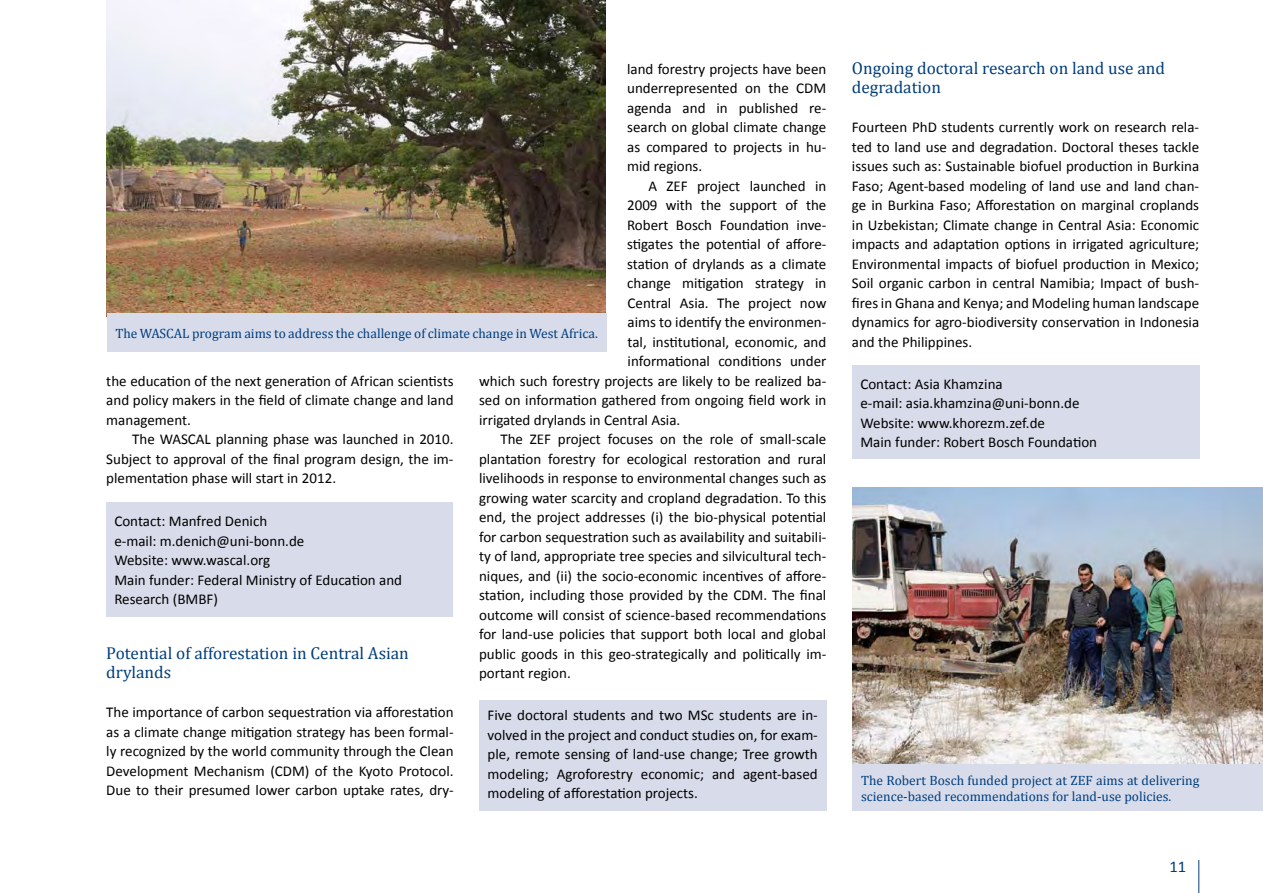
<style>
.page{position:relative;width:1263px;height:893px;background:#fff}
.page>*{position:absolute;margin:0;border:0;box-sizing:border-box;transform-origin:0 0}
.t1{font:17.25px/19.5px "Cambria";color:#003e7e}
.t2{font:16.5px "Calibri";color:#003e7e}
.t3{font:15px/19.5px "Calibri";color:#000;text-align:justify}
.t4{font:13.5px/16.5px "Cambria";color:#003e7e}
</style>
<div class="page">
<hr style="left:1198px;top:860px;width:1px;height:33px;background:#003e7e">
<img style="left:107px;top:0;width:499px;height:314px">
<div style="left:107px;top:314px;width:499px;height:38px;background:#d8dcea"></div>
<img style="left:853px;top:488px;width:410px;height:276px">
<div style="left:479px;top:701px;width:347px;height:110px;background:#d8dcea"></div>
<div style="left:106px;top:502px;width:346px;height:115px;background:#d8dcea"></div>
<div style="left:852px;top:366px;width:347px;height:93px;background:#d8dcea"></div>
<div style="left:853px;top:764px;width:410px;height:47px;background:#d8dcea"></div>
<p class="t3" style="left:627px;top:59px;width:201px">land forestry projects have been underrepresented on the CDM agenda and in published re&shy;search on global climate change as compared to projects in hu&shy;mid regions.</p>
<p class="t3" style="left:648px;top:176px;width:179px">A ZEF project launched in</p>
<p class="t3" style="left:627px;top:195px;width:201px">2009 with the support of the</p>
<p class="t3" style="left:627px;top:215px;width:201px">Robert Bosch Foundation inve-</p>
<p class="t3" style="left:627px;top:234px;width:201px">stigates the potential of affore-</p>
<p class="t3" style="left:627px;top:254px;width:201px">station of drylands as a climate</p>
<p class="t3" style="left:627px;top:273px;width:201px">change mitigation strategy in</p>
<p class="t3" style="left:628px;top:293px;width:200px">Central Asia. The project now</p>
<p class="t3" style="left:628px;top:312px;width:200px">aims to identify the environmen-</p>
<p class="t3" style="left:628px;top:332px;width:200px">tal, institutional, economic, and</p>
<p class="t3" style="left:628px;top:351px;width:200px">informational conditions under</p>
<p class="t3" style="left:479px;top:371px;width:349px">which such forestry projects are likely to be realized ba-</p>
<p class="t3" style="left:479px;top:390px;width:349px">sed on information gathered from ongoing field work in</p>
<p class="t3" style="left:479px;top:410px;width:203px">irrigated drylands in Central Asia.</p>
<p class="t3" style="left:500px;top:429px;width:327px">The ZEF project focuses on the role of small-scale</p>
<p class="t3" style="left:479px;top:449px;width:349px">plantation forestry for ecological restoration and rural</p>
<p class="t3" style="left:479px;top:468px;width:349px">livelihoods in response to environmental changes such as</p>
<p class="t3" style="left:479px;top:488px;width:349px">growing water scarcity and cropland degradation. To this</p>
<p class="t3" style="left:479px;top:507px;width:349px">end, the project addresses (i) the bio-physical potential</p>
<p class="t3" style="left:479px;top:527px;width:349px">for carbon sequestration such as availability and suitabili-</p>
<p class="t3" style="left:479px;top:546px;width:349px">ty of land, appropriate tree species and silvicultural tech-</p>
<p class="t3" style="left:479px;top:566px;width:349px">niques, and (ii) the socio-economic incentives of affore-</p>
<p class="t3" style="left:479px;top:585px;width:349px">station, including those provided by the CDM. The final</p>
<p class="t3" style="left:479px;top:605px;width:349px">outcome will consist of science-based recommendations</p>
<p class="t3" style="left:479px;top:624px;width:349px">for land-use policies that support both local and global</p>
<p class="t3" style="left:479px;top:644px;width:349px">public goods in this geo-strategically and politically im-</p>
<p class="t3" style="left:479px;top:663px;width:93px">portant region.</p>
<p class="t4" style="left:115px;top:325px;width:484px">The WASCAL program aims to address the challenge of climate change in West Africa.</p>
<p class="t3" style="left:106px;top:371px;width:349px">the education of the next generation of African scientists and policy makers in the field of climate change and land management.</p>
<p class="t3" style="left:106px;top:429px;width:349px;text-indent:26px">The WASCAL planning phase was launched in 2010.<br>Subject to approval of the final program design, the im&shy;plementation phase will start in 2012.</p>
<p class="t3" style="left:114px;top:511px;width:289px;text-align:left">Contact: Manfred Denich<br>e-mail: m.denich@uni-bonn.de<br>Website: www.wascal.org<br>Main funder: Federal Ministry of Education and<br>Research (BMBF)</p>
<p class="t1" style="left:106px;top:643px;width:304px">Potential of afforestation in Central Asian drylands</p>
<p class="t3" style="left:106px;top:702px;width:349px">The importance of carbon sequestration via afforestation as a climate change mitigation strategy has been formal&shy;ly recognized by the world community through the Clean Development Mechanism (CDM) of the Kyoto Protocol.<br>Due to their presumed lower carbon uptake rates, dry-</p>
<p class="t3" style="left:488px;top:706px;width:332px">Five doctoral students and two MSc students are in&shy;volved in the project and conduct studies on, for exam&shy;ple, remote sensing of land-use change; Tree growth modeling; Agroforestry economic; and agent-based modeling of afforestation projects.</p>
<p class="t1" style="left:852px;top:58px;width:315px">Ongoing doctoral research on land use and degradation</p>
<p class="t3" style="left:852px;top:117px;width:349px">Fourteen PhD students currently work on research rela&shy;ted to land use and degradation. Doctoral theses tackle issues such as: Sustainable biofuel production in Burkina Faso; Agent-based modeling of land use and land chan&shy;ge in Burkina Faso; Afforestation on marginal croplands in Uzbekistan; Climate change in Central Asia: Economic impacts and adaptation options in irrigated agriculture; Environmental impacts of biofuel production in Mexico; Soil organic carbon in central Namibia; Impact of bush&shy;fires in Ghana and Kenya; and Modeling human landscape dynamics for agro-biodiversity conservation in Indonesia and the Philippines.</p>
<p class="t3" style="left:860px;top:374px;width:238px;text-align:left">Contact: Asia Khamzina<br>e-mail: asia.khamzina@uni-bonn.de<br>Website: www.khorezm.zef.de<br>Main funder: Robert Bosch Foundation</p>
<p class="t4" style="left:861px;top:772px;width:340px">The Robert Bosch funded project at ZEF aims at delivering science-based recommendations for land-use policies.</p>
<p class="t2" style="left:1169px;top:856px;width:18px">11</p>
</div>
